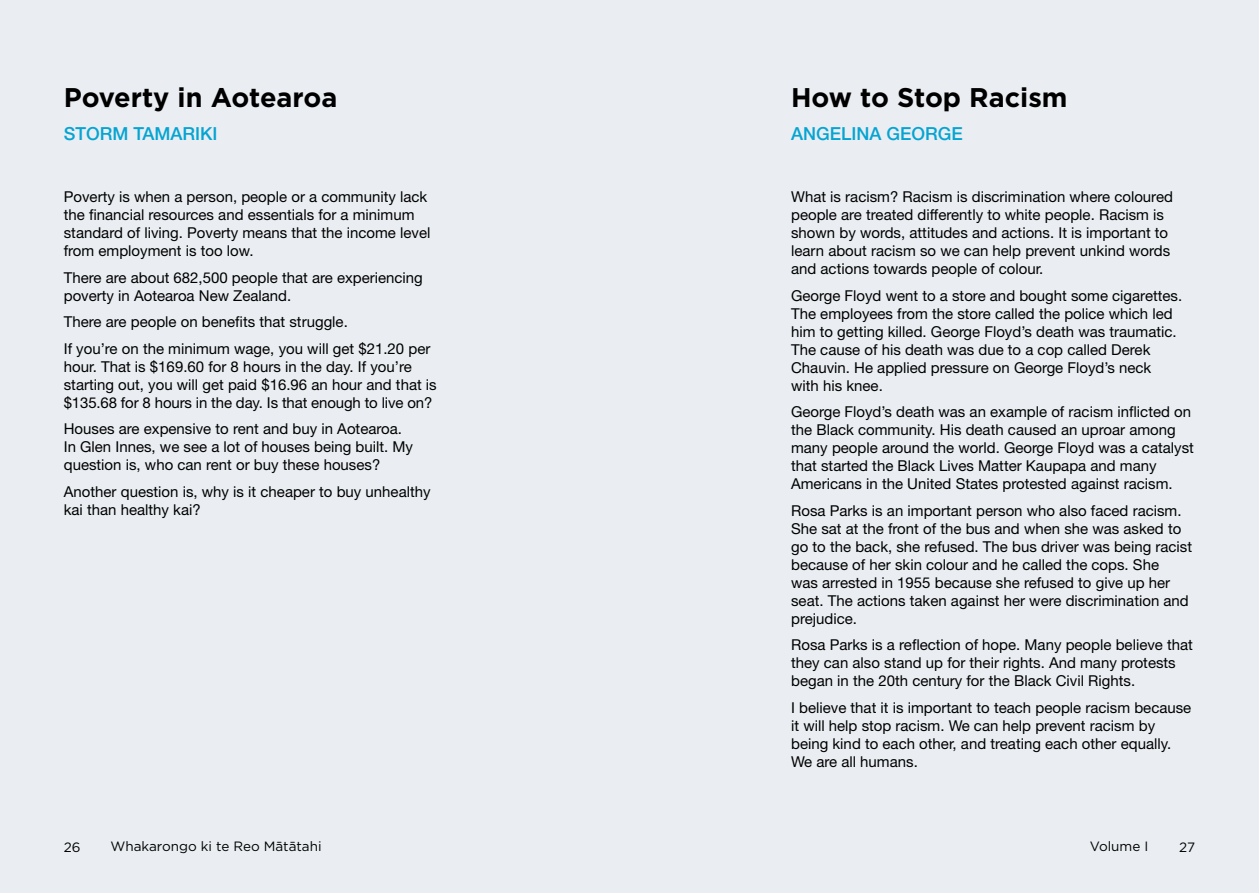
<style>
.page{position:relative;width:1259px;height:893px;background:#fff}
.page>*{position:absolute;margin:0;border:0;box-sizing:border-box;transform-origin:0 0}
.t1{font:700 27px "Gotham";color:#000}
.t2{font:500 18px "Helvetica Neue LT Pro";color:#06a4d2}
.t3{font:15px/18px "Helvetica Neue LT Pro";color:#000}
.t4{font:13.5px "Gotham";color:#000}
</style>
<div class="page">
<div style="left:0;top:0;width:629px;height:893px;background:#eaeef2"></div>
<div style="left:629px;top:0;width:630px;height:893px;background:#eaeef2"></div>
<h1 class="t1" style="left:64px;top:79px;width:275px">Poverty in Aotearoa</h1>
<h1 class="t1" style="left:791px;top:79px;width:278px">How to Stop Racism</h1>
<p class="t2" style="left:64px;top:123px;width:155px">STORM TAMARIKI</p>
<p class="t2" style="left:791px;top:123px;width:173px">ANGELINA GEORGE</p>
<p class="t3" style="left:64px;top:187px;width:368px">Poverty is when a person, people or a community lack the financial resources and essentials for a minimum standard of living. Poverty means that the income level from employment is too low.</p>
<p class="t3" style="left:64px;top:268px;width:360px">There are about 682,500 people that are experiencing poverty in Aotearoa New Zealand.</p>
<p class="t3" style="left:64px;top:308px;width:368px;line-height:26.5px">There are people on benefits that struggle.<br>If you’re on the minimum wage, you will get $21.20 per</p>
<p class="t3" style="left:64px;top:357px;width:374px">hour. That is $169.60 for 8 hours in the day. If you’re starting out, you will get paid $16.96 an hour and that is $135.68 for 8 hours in the day. Is that enough to live on?</p>
<p class="t3" style="left:64px;top:419px;width:351px">Houses are expensive to rent and buy in Aotearoa.<br>In Glen Innes, we see a lot of houses being built. My question is, who can rent or buy these houses?</p>
<p class="t3" style="left:64px;top:482px;width:368px">Another question is, why is it cheaper to buy unhealthy kai than healthy kai?</p>
<p class="t3" style="left:791px;top:187px;width:383px">What is racism? Racism is discrimination where coloured people are treated differently to white people. Racism is shown by words, attitudes and actions. It is important to learn about racism so we can help prevent unkind words and actions towards people of colour.</p>
<p class="t3" style="left:791px;top:286px;width:393px">George Floyd went to a store and bought some cigarettes.<br>The employees from the store called the police which led him to getting killed. George Floyd’s death was traumatic.<br>The cause of his death was due to a cop called Derek Chauvin. He applied pressure on George Floyd’s neck with his knee.</p>
<p class="t3" style="left:791px;top:402px;width:404px">George Floyd’s death was an example of racism inflicted on the Black community. His death caused an uproar among many people around the world. George Floyd was a catalyst that started the Black Lives Matter Kaupapa and many Americans in the United States protested against racism.</p>
<p class="t3" style="left:791px;top:501px;width:402px">Rosa Parks is an important person who also faced racism.<br>She sat at the front of the bus and when she was asked to go to the back, she refused. The bus driver was being racist because of her skin colour and he called the cops. She<br>was arrested in 1955 because she refused to give up her seat. The actions taken against her were discrimination and prejudice.</p>
<p class="t3" style="left:791px;top:635px;width:403px">Rosa Parks is a reflection of hope. Many people believe that they can also stand up for their rights. And many protests began in the 20th century for the Black Civil Rights.</p>
<p class="t3" style="left:791px;top:698px;width:402px">I believe that it is important to teach people racism because it will help stop racism. We can help prevent racism by being kind to each other, and treating each other equally.<br>We are all humans.</p>
<p class="t4" style="left:64px;top:838px;width:18px">26</p>
<p class="t4" style="left:111px;top:838px;width:213px">Whakarongo ki te Reo Mātātahi</p>
<p class="t4" style="left:1089px;top:838px;width:60px">Volume I</p>
<p class="t4" style="left:1179px;top:838px;width:17px">27</p>
</div>
